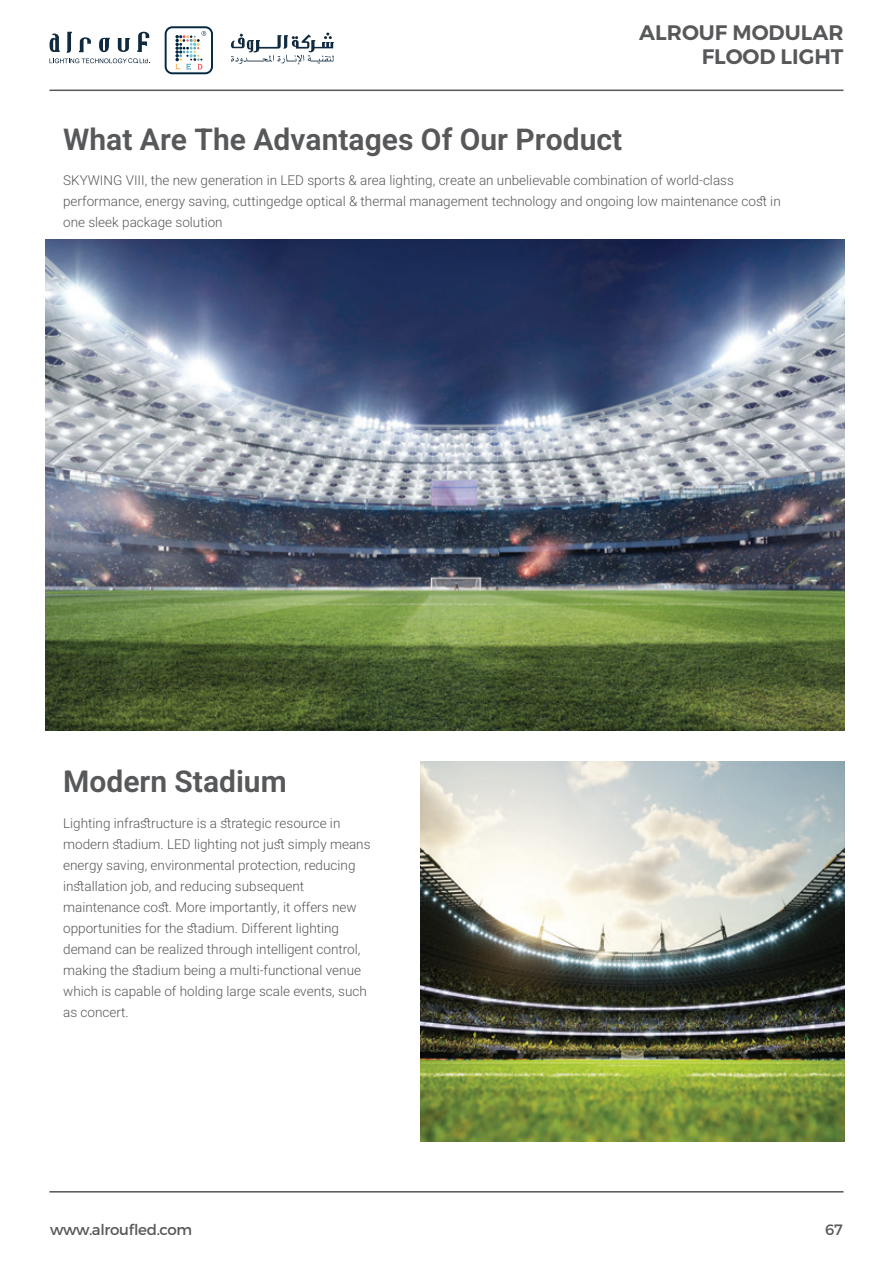
<style>
.page{position:relative;width:893px;height:1263px;background:#fff}
.page>*{position:absolute;margin:0;border:0;box-sizing:border-box;transform-origin:0 0}
.t1{font:600 30px "Heebo";color:#57585a}
.t2{font:600 21px/24px "Montserrat";color:#57585a;text-align:right}
.t3{font:15px "Montserrat";letter-spacing:-.02em;color:#57585a}
.t4{font:300 13.5px/21px "Heebo";color:#57585a}
</style>
<div class="page">
<hr style="left:49px;top:1191px;width:794px;height:1px;background:#57585a">
<svg style="left:165px;top:26px;width:48px;height:48px"></svg>
<svg style="left:231px;top:33px;width:103px;height:32px"></svg>
<svg style="left:50px;top:32px;width:100px;height:32px"></svg>
<hr style="left:49px;top:90px;width:794px;height:1px;background:#57585a">
<img style="left:45px;top:239px;width:799px;height:492px">
<img style="left:420px;top:761px;width:424px;height:380px">
<h2 class="t2" style="left:639px;top:21px;width:206px">ALROUF MODULAR<br>FLOOD LIGHT</h2>
<h1 class="t1" style="left:63px;top:119px;width:560px">What Are The Advantages Of Our Product</h1>
<p class="t4" style="left:63px;top:170px;width:719px">SKYWING VIII, the new generation in LED sports &amp; area lighting, create an unbelievable combination of world-class performance, energy saving, cuttingedge optical &amp; thermal management technology and ongoing low maintenance cost in one sleek package solution</p>
<h1 class="t1" style="left:63px;top:760px;width:225px">Modern Stadium</h1>
<p class="t4" style="left:63px;top:812px;width:309px">Lighting infrastructure is a strategic resource in modern stadium. LED lighting not just simply means energy saving, environmental protection, reducing installation job, and reducing subsequent maintenance cost. More importantly, it offers new opportunities for the stadium. Different lighting demand can be realized through intelligent control, making the stadium being a multi-functional venue which is capable of holding large scale events, such as concert.</p>
<p class="t3" style="left:50px;top:1220px;width:144px">www.alroufled.com</p>
<p class="t3" style="left:825px;top:1220px;width:19px">67</p>
</div>
